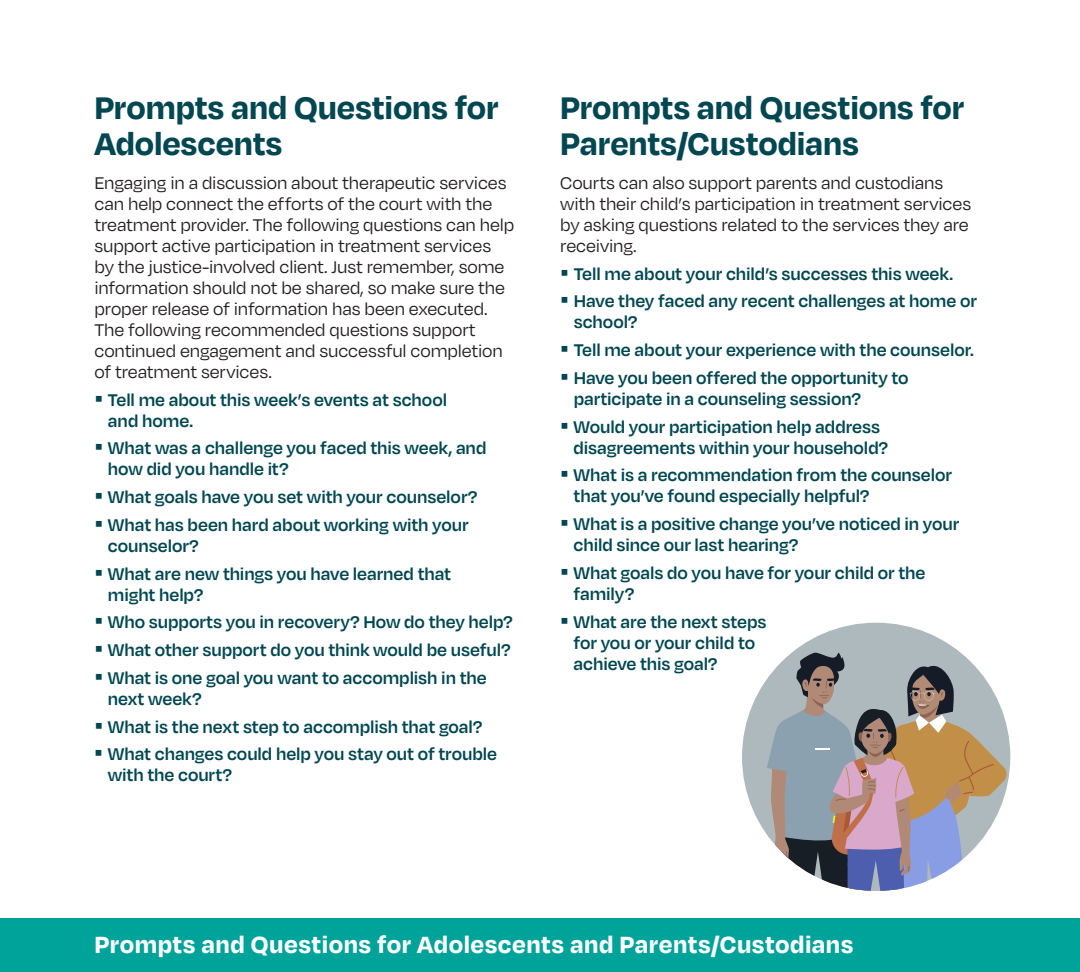
<style>
.page{position:relative;width:1080px;height:972px;background:#fff}
.page>*{position:absolute;margin:0;border:0;box-sizing:border-box;transform-origin:0 0}
.t1{font:700 36px/36px "Degular";letter-spacing:-.005em;color:#004751}
.t2{font:700 27px "Degular";letter-spacing:.015em;color:#fff}
.t3{font:600 19.5px/27.8px "Degular";letter-spacing:-.005em;color:#004751}
.t4{font:19.5px/21px "Degular";letter-spacing:-.005em;color:#231f20}
</style>
<div class="page">
<div style="left:0;top:918px;width:1080px;height:54px;background:#00a39a"></div>
<div style="left:742px;top:623px;width:268px;height:268px;background:#aeb9be;border-radius:50%"></div>
<svg style="left:767px;top:652px;width:240px;height:239px"></svg>
<h1 class="t1" style="left:94px;top:87px;width:406px">Prompts and Questions for<br>Adolescents</h1>
<p class="t4" style="left:94px;top:172px;width:421px">Engaging in a discussion about therapeutic services can help connect the efforts of the court with the treatment provider. The following questions can help support active participation in treatment services by the justice-involved client. Just remember, some information should not be shared, so make sure the proper release of information has been executed.<br>The following recommended questions support continued engagement and successful completion of treatment services.</p>
<p class="t3" style="left:108px;top:388px;width:341px;line-height:21px">Tell me about this week’s events at school and home.</p>
<p class="t3" style="left:108px;top:437px;width:380px;line-height:21px">What was a challenge you faced this week, and how did you handle it?</p>
<p class="t3" style="left:108px;top:482px;width:371px">What goals have you set with your counselor?<br>What has been hard about working with your</p>
<p class="t3" style="left:108px;top:531px;width:345px">counselor?<br>What are new things you have learned that</p>
<p class="t3" style="left:108px;top:580px;width:407px">might help?<br>Who supports you in recovery? How do they help?<br>What other support do you think would be useful?<br>What is one goal you want to accomplish in the</p>
<p class="t3" style="left:108px;top:684px;width:391px">next week?<br>What is the next step to accomplish that goal?<br>What changes could help you stay out of trouble</p>
<p class="t3" style="left:108px;top:760px;width:126px">with the court?</p>
<h1 class="t1" style="left:560px;top:87px;width:406px">Prompts and Questions for<br>Parents/Custodians</h1>
<p class="t4" style="left:560px;top:172px;width:412px">Courts can also support parents and custodians with their child’s participation in treatment services by asking questions related to the services they are receiving.</p>
<p class="t3" style="left:574px;top:259px;width:405px">Tell me about your child’s successes this week.<br>Have they faced any recent challenges at home or</p>
<p class="t3" style="left:574px;top:307px;width:402px">school?<br>Tell me about your experience with the counselor.<br>Have you been offered the opportunity to</p>
<p class="t3" style="left:574px;top:384px;width:308px">participate in a counseling session?<br>Would your participation help address</p>
<p class="t3" style="left:574px;top:433px;width:380px">disagreements within your household?<br>What is a recommendation from the counselor</p>
<p class="t3" style="left:574px;top:481px;width:387px">that you’ve found especially helpful?<br>What is a positive change you’ve noticed in your</p>
<p class="t3" style="left:574px;top:530px;width:353px">child since our last hearing?<br>What goals do you have for your child or the</p>
<p class="t3" style="left:574px;top:579px;width:194px">family?<br>What are the next steps</p>
<p class="t3" style="left:574px;top:631px;width:183px;line-height:21px">for you or your child to achieve this goal?</p>
<h2 class="t2" style="left:94px;top:927px;width:760px">Prompts and Questions for Adolescents and Parents/Custodians</h2>
</div>
